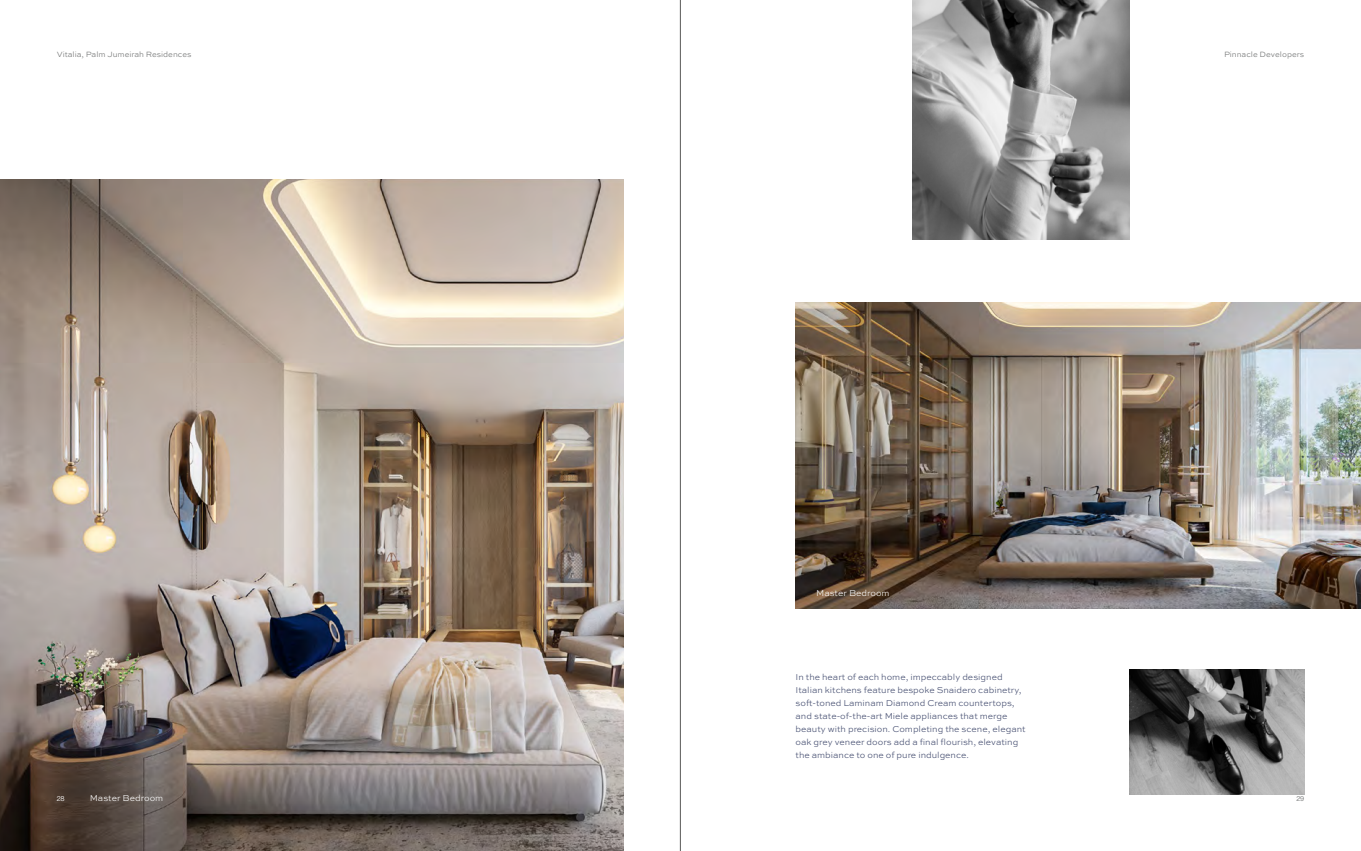
<style>
.page{position:relative;width:1361px;height:851px;background:#fff}
.page>*{position:absolute;margin:0;border:0;box-sizing:border-box;transform-origin:0 0}
.t1{font:300 9px/13px "Sweet Sans Pro";color:#424b6e}
.t2{font:300 9px "Sweet Sans Pro";color:#fff}
.t3{font:300 8px "Sweet Sans Pro";color:#6e7070}
.t4{font:7px "PP Neue Montreal";color:#fff}
.t5{font:7px "PP Neue Montreal";color:#6e7070}
</style>
<div class="page">
<img style="left:0;top:180px;width:624px;height:670px">
<img style="left:795px;top:302px;width:566px;height:307px">
<img style="left:912px;top:0;width:217px;height:239px">
<img style="left:1129px;top:669px;width:175px;height:125px">
<hr style="left:680px;top:0;width:1px;height:850px;background:#575756">
<p class="t3" style="left:57px;top:48px;width:136px">Vitalia, Palm Jumeirah Residences</p>
<p class="t3" style="left:1224px;top:48px;width:82px">Pinnacle Developers</p>
<p class="t2" style="left:816px;top:586px;width:75px">Master Bedroom</p>
<p class="t1" style="left:795px;top:670px;width:231px">In the heart of each home, impeccably designed Italian kitchens feature bespoke Snaidero cabinetry, soft-toned Laminam Diamond Cream countertops, and state-of-the-art Miele appliances that merge beauty with precision. Completing the scene, elegant oak grey veneer doors add a final flourish, elevating the ambiance to one of pure indulgence.</p>
<p class="t2" style="left:90px;top:791px;width:75px">Master Bedroom</p>
<p class="t4" style="left:57px;top:794px;width:9px">28</p>
<p class="t5" style="left:1296px;top:794px;width:9px">29</p>
</div>
